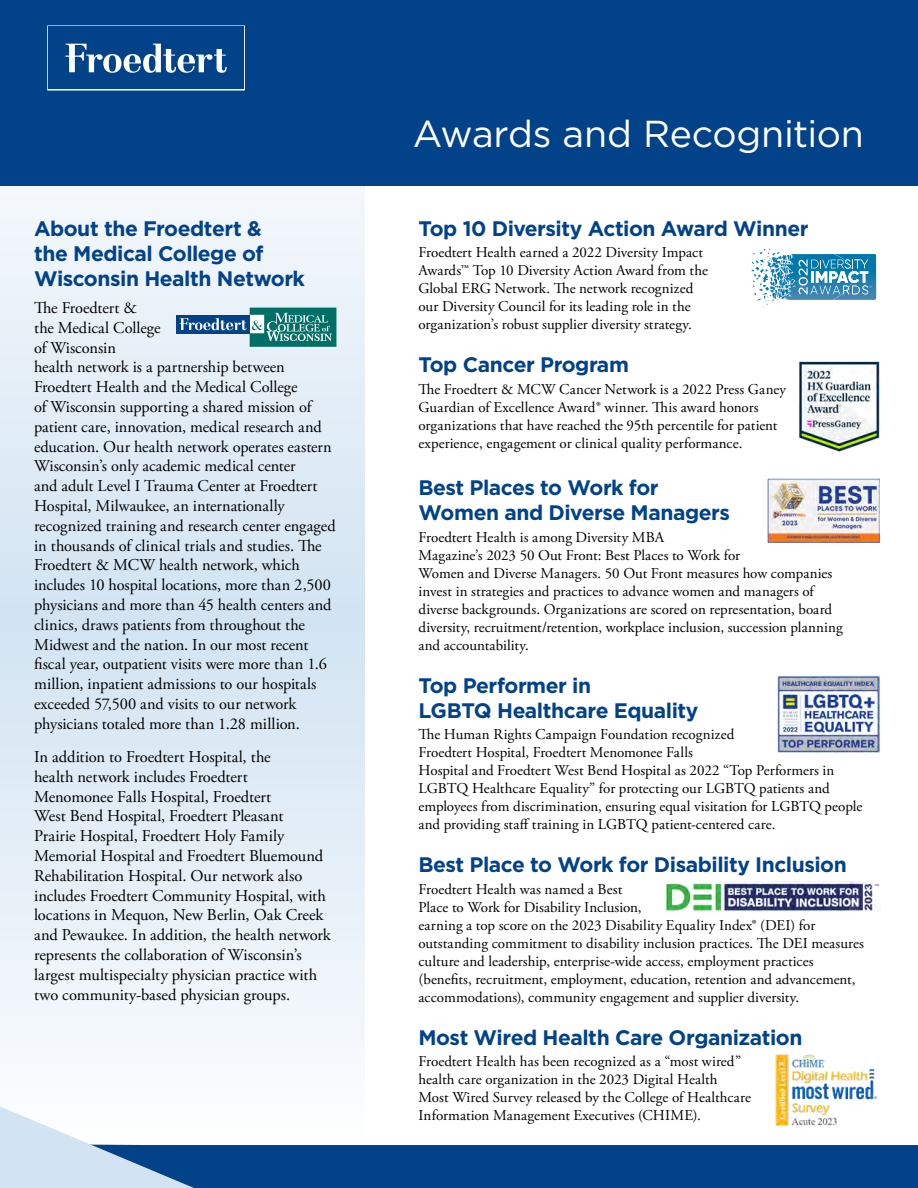
<style>
.page{position:relative;width:918px;height:1188px;background:#fff}
.page>*{position:absolute;margin:0;border:0;box-sizing:border-box;transform-origin:0 0}
.t1{font:37.5px "Gotham";letter-spacing:-.01em;color:#fff}
.t2{font:700 21px/25.2px "Gotham";letter-spacing:-.025em;color:#024288}
.t3{font:16.5px/19.8px "Adobe Garamond Pro";color:#000}
.t4{font:15px/18px "Adobe Garamond Pro";color:#000}
</style>
<div class="page">
<svg style="left:0;top:186px;width:364px;height:862px"></svg>
<div style="left:0;top:0;width:918px;height:186px;background:#024288"></div>
<div style="left:47px;top:25px;width:198px;height:66px;border:2px solid #fff"></div>
<div style="left:48px;top:27px;width:196px;height:62px;background:#024288"></div>
<svg style="left:65px;top:44px;width:162px;height:29px"></svg>
<div style="left:176px;top:315px;width:74px;height:18px;background:#024288"></div>
<svg style="left:180px;top:308px;width:156px;height:39px"></svg>
<img style="left:875px;top:254px;width:1px;height:46px">
<svg style="left:752px;top:248px;width:123px;height:59px"></svg>
<img style="left:799px;top:361px;width:80px;height:91px">
<img style="left:768px;top:478px;width:111px;height:65px">
<img style="left:778px;top:676px;width:101px;height:76px">
<img style="left:665px;top:881px;width:216px;height:31px">
<svg style="left:0;top:1106px;width:918px;height:82px"></svg>
<img style="left:771px;top:1054px;width:111px;height:85px">
<h3 class="t2" style="left:34px;top:216px;width:273px">About the Froedtert &amp;<br>the Medical College of<br>Wisconsin Health Network</h3>
<p class="t3" style="left:34px;top:298px;width:303px">The Froedtert &amp;<br>the Medical College<br>of Wisconsin<br>health network is a partnership between Froedtert Health and the Medical College<br>of Wisconsin supporting a shared mission of patient care, innovation, medical research and education. Our health network operates eastern Wisconsin’s only academic medical center<br>and adult Level I Trauma Center at Froedtert Hospital, Milwaukee, an internationally recognized training and research center engaged in thousands of clinical trials and studies. The Froedtert &amp; MCW health network, which includes 10 hospital locations, more than 2,500 physicians and more than 45 health centers and clinics, draws patients from throughout the Midwest and the nation. In our most recent fiscal year, outpatient visits were more than 1.6 million, inpatient admissions to our hospitals exceeded 57,500 and visits to our network physicians totaled more than 1.28 million.</p>
<p class="t3" style="left:34px;top:748px;width:298px">In addition to Froedtert Hospital, the<br>health network includes Froedtert Menomonee Falls Hospital, Froedtert<br>West Bend Hospital, Froedtert Pleasant<br>Prairie Hospital, Froedtert Holy Family Memorial Hospital and Froedtert Bluemound Rehabilitation Hospital. Our network also includes Froedtert Community Hospital, with locations in Mequon, New Berlin, Oak Creek and Pewaukee. In addition, the health network represents the collaboration of Wisconsin’s largest multispecialty physician practice with two community-based physician groups.</p>
<p class="t1" style="left:413px;top:110px;width:453px">Awards and Recognition</p>
<h3 class="t2" style="left:418px;top:216px;width:392px">Top 10 Diversity Action Award Winner</h3>
<p class="t4" style="left:418px;top:244px;width:291px">Froedtert Health earned a 2022 Diversity Impact Awards™ Top 10 Diversity Action Award from the Global ERG Network. The network recognized our Diversity Council for its leading role in the organization’s robust supplier diversity strategy.</p>
<h3 class="t2" style="left:418px;top:352px;width:212px">Top Cancer Program</h3>
<p class="t4" style="left:418px;top:380px;width:369px">The Froedtert &amp; MCW Cancer Network is a 2022 Press Ganey Guardian of Excellence Award® winner. This award honors organizations that have reached the 95th percentile for patient experience, engagement or clinical quality performance.</p>
<h3 class="t2" style="left:418px;top:475px;width:313px">Best Places to Work for<br>Women and Diverse Managers</h3>
<p class="t4" style="left:418px;top:528px;width:426px">Froedtert Health is among Diversity MBA<br>Magazine’s 2023 50 Out Front: Best Places to Work for<br>Women and Diverse Managers. 50 Out Front measures how companies invest in strategies and practices to advance women and managers of diverse backgrounds. Organizations are scored on representation, board diversity, recruitment/retention, workplace inclusion, succession planning and accountability.</p>
<h3 class="t2" style="left:418px;top:673px;width:282px">Top Performer in<br>LGBTQ Healthcare Equality</h3>
<p class="t4" style="left:418px;top:726px;width:445px">The Human Rights Campaign Foundation recognized<br>Froedtert Hospital, Froedtert Menomonee Falls<br>Hospital and Froedtert West Bend Hospital as 2022 “Top Performers in LGBTQ Healthcare Equality” for protecting our LGBTQ patients and employees from discrimination, ensuring equal visitation for LGBTQ people and providing staff training in LGBTQ patient-centered care.</p>
<h3 class="t2" style="left:418px;top:852px;width:430px">Best Place to Work for Disability Inclusion</h3>
<p class="t4" style="left:418px;top:880px;width:447px">Froedtert Health was named a Best<br>Place to Work for Disability Inclusion,<br>earning a top score on the 2023 Disability Equality Index® (DEI) for outstanding commitment to disability inclusion practices. The DEI measures culture and leadership, enterprise-wide access, employment practices (benefits, recruitment, employment, education, retention and advancement, accommodations), community engagement and supplier diversity.</p>
<p class="t2" style="left:418px;top:1025px;width:385px">Most Wired Health Care Organization</p>
<p class="t4" style="left:418px;top:1053px;width:334px">Froedtert Health has been recognized as a “most wired” health care organization in the 2023 Digital Health Most Wired Survey released by the College of Healthcare Information Management Executives (CHIME).</p>
</div>
